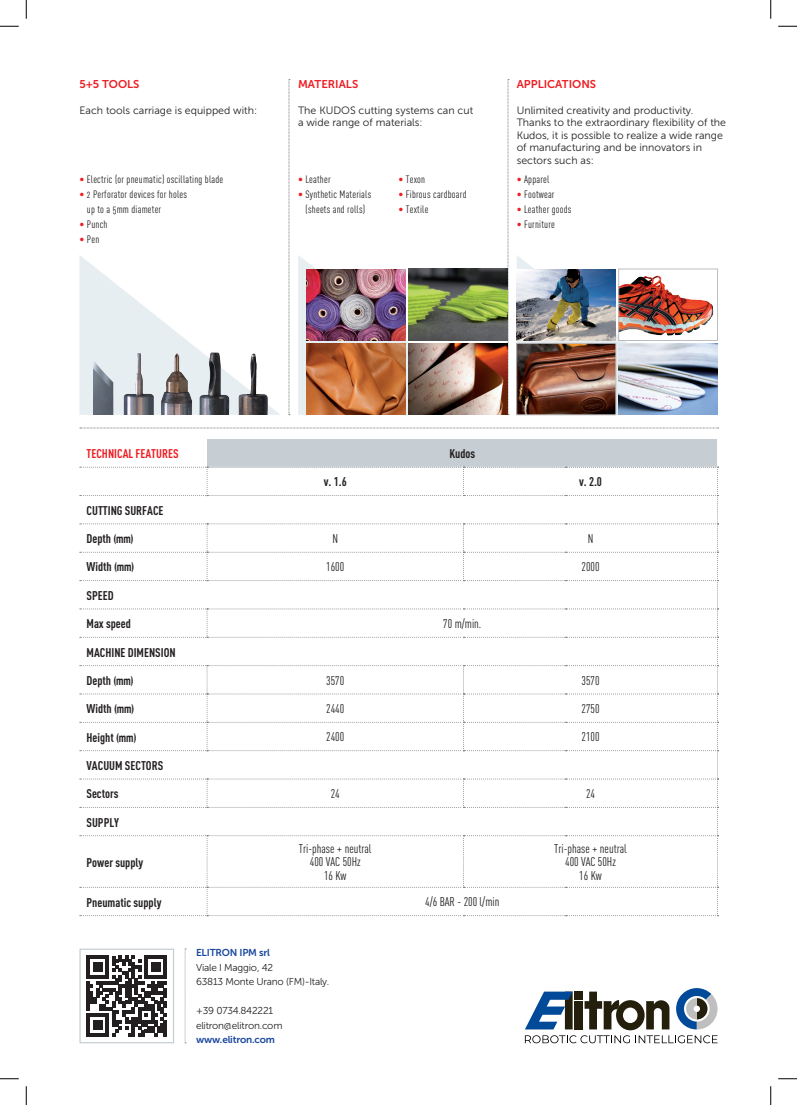
<style>
.page{position:relative;width:797px;height:1105px;background:#fff}
.page>*{position:absolute;margin:0;border:0;box-sizing:border-box;transform-origin:0 0}
.t1{font:700 12.5px "DIN Cond";color:#231f20}
.t2{font:12.5px/13.8px "DIN Cond";color:#231f20;text-align:center}
.t3{font:700 12.5px "DIN Cond";color:#ee1d23}
.t4{font:11.25px "Museo Sans 700";color:#ee1d23}
.t5{font:10.62px/12.5px "Museo Sans 300";color:#231f20}
.t6{font:10.62px/15px "DIN Cond Regular Alternate";letter-spacing:.02em;color:#231f20;text-align:center}
.t7{font:10px/14.5px "Museo Sans 300";letter-spacing:-.02em;color:#231f20}
.t8{font:10px "Museo Sans 700";letter-spacing:-.02em;color:#1b489e}
.s1{color:#ee1d23}
.s2{font-family:"DIN Condensed"}
</style>
<div class="page">
<svg style="left:516px;top:255px;width:202px;height:160px"></svg>
<svg style="left:298px;top:255px;width:201px;height:160px"></svg>
<svg style="left:79px;top:255px;width:201px;height:160px"></svg>
<svg style="left:289px;top:79px;width:1px;height:336px"></svg>
<svg style="left:80px;top:428px;width:638px;height:1px"></svg>
<svg style="left:508px;top:79px;width:1px;height:336px"></svg>
<svg style="left:80px;top:439px;width:638px;height:477px"></svg>
<svg style="left:185px;top:949px;width:1px;height:94px"></svg>
<svg style="left:86px;top:956px;width:81px;height:80px"></svg>
<div style="left:79px;top:949px;width:95px;height:94px;border:1px solid #c6ced4"></div>
<img style="left:516px;top:269px;width:100px;height:71px">
<img style="left:306px;top:269px;width:100px;height:71px">
<img style="left:620px;top:271px;width:95px;height:68px">
<div style="left:618px;top:269px;width:100px;height:72px;border:1px solid #bcbdc0"></div>
<img style="left:408px;top:269px;width:99px;height:71px">
<img style="left:518px;top:345px;width:96px;height:68px">
<div style="left:516px;top:343px;width:100px;height:72px;border:1px solid #bcbdc0"></div>
<img style="left:306px;top:343px;width:100px;height:72px">
<img style="left:618px;top:343px;width:99px;height:72px">
<img style="left:408px;top:343px;width:99px;height:72px">
<img style="left:94px;top:344px;width:178px;height:71px">
<svg style="left:525px;top:988px;width:192px;height:55px"></svg>
<svg style="left:0;top:25px;width:19px;height:2px"></svg>
<svg style="left:778px;top:25px;width:19px;height:2px"></svg>
<svg style="left:0;top:1078px;width:19px;height:1px"></svg>
<svg style="left:778px;top:1078px;width:19px;height:1px"></svg>
<svg style="left:25px;top:0;width:2px;height:19px"></svg>
<svg style="left:25px;top:1086px;width:2px;height:19px"></svg>
<svg style="left:770px;top:0;width:1px;height:19px"></svg>
<svg style="left:770px;top:1086px;width:1px;height:19px"></svg>
<p class="t4" style="left:79px;top:78px;width:62px">5+5 TOOLS</p>
<p class="t4" style="left:298px;top:78px;width:62px">MATERIALS</p>
<p class="t4" style="left:516px;top:78px;width:81px">APPLICATIONS</p>
<p class="t5" style="left:79px;top:104px;width:179px">Each tools carriage is equipped with:</p>
<p class="t5" style="left:298px;top:104px;width:177px">The KUDOS cutting systems can cut a wide range of materials:</p>
<p class="t5" style="left:516px;top:104px;width:211px">Unlimited creativity and productivity.<br>Thanks to the extraordinary flexibility of the Kudos, it is possible to realize a wide range of manufacturing and be innovators in sectors such as:</p>
<p class="t6" style="left:298px;top:171px;width:34px"><span class="s1">•</span> Leather</p>
<p class="t6" style="left:298px;top:186px;width:75px"><span class="s1">•</span> Synthetic Materials (sheets and rolls)</p>
<p class="t6" style="left:79px;top:171px;width:145px"><span class="s1">•</span> Electric (or pneumatic) oscillating blade</p>
<p class="t6" style="left:87px;top:186px;width:101px;text-align:left;text-indent:-8px"><span class="s1">•</span> 2 Perforator devices for holes up to a 5mm diameter</p>
<p class="t6" style="left:79px;top:216px;width:30px"><span class="s1">•</span> Punch</p>
<p class="t6" style="left:79px;top:231px;width:21px"><span class="s1">•</span> Pen</p>
<p class="t6" style="left:398px;top:171px;width:28px"><span class="s1">•</span> Texon</p>
<p class="t6" style="left:398px;top:186px;width:70px"><span class="s1">•</span> Fibrous cardboard</p>
<p class="t6" style="left:398px;top:201px;width:31px"><span class="s1">•</span> Textile</p>
<p class="t6" style="left:516px;top:171px;width:34px"><span class="s1">•</span> Apparel</p>
<p class="t6" style="left:516px;top:186px;width:39px"><span class="s1">•</span> Footwear</p>
<p class="t6" style="left:516px;top:201px;width:56px"><span class="s1">•</span> Leather goods</p>
<p class="t6" style="left:516px;top:216px;width:40px"><span class="s1">•</span> Furniture</p>
<p class="t3" style="left:86px;top:446px;width:94px">TECHNICAL FEATURES</p>
<p class="t1" style="left:449px;top:446px;width:27px">Kudos</p>
<p class="t1" style="left:324px;top:474px;width:24px">v. 1.6</p>
<p class="t1" style="left:579px;top:474px;width:24px">v. 2.0</p>
<p class="t1" style="left:86px;top:503px;width:79px">CUTTING SURFACE</p>
<p class="t1" style="left:86px;top:531px;width:49px">Depth <span class="s2">(mm)</span></p>
<p class="t2" style="left:332px;top:532px;width:7px">N</p>
<p class="t2" style="left:587px;top:532px;width:7px">N</p>
<p class="t1" style="left:86px;top:559px;width:49px">Width <span class="s2">(mm)</span></p>
<p class="t2" style="left:326px;top:560px;width:20px">1600</p>
<p class="t2" style="left:581px;top:560px;width:20px">2000</p>
<p class="t1" style="left:86px;top:588px;width:29px">SPEED</p>
<p class="t1" style="left:86px;top:616px;width:46px">Max speed</p>
<p class="t2" style="left:443px;top:617px;width:40px">70 m/min.</p>
<p class="t1" style="left:86px;top:644px;width:91px">MACHINE DIMENSION</p>
<p class="t1" style="left:86px;top:673px;width:49px">Depth <span class="s2">(mm)</span></p>
<p class="t2" style="left:326px;top:673px;width:20px">3570</p>
<p class="t2" style="left:581px;top:673px;width:20px">3570</p>
<p class="t1" style="left:86px;top:701px;width:49px">Width <span class="s2">(mm)</span></p>
<p class="t2" style="left:326px;top:702px;width:20px">2440</p>
<p class="t2" style="left:581px;top:702px;width:20px">2750</p>
<p class="t1" style="left:86px;top:729px;width:51px">Height <span class="s2">(mm)</span></p>
<p class="t2" style="left:326px;top:730px;width:20px">2400</p>
<p class="t2" style="left:581px;top:730px;width:20px">2100</p>
<p class="t1" style="left:86px;top:758px;width:78px">VACUUM SECTORS</p>
<p class="t1" style="left:86px;top:786px;width:34px">Sectors</p>
<p class="t2" style="left:331px;top:787px;width:11px">24</p>
<p class="t2" style="left:586px;top:787px;width:11px">24</p>
<p class="t1" style="left:86px;top:814px;width:34px">SUPPLY</p>
<p class="t1" style="left:86px;top:854px;width:58px">Power supply</p>
<p class="t2" style="left:299px;top:841px;width:74px">Tri-phase + neutral<br>400 VAC 50Hz<br>16 Kw</p>
<p class="t2" style="left:554px;top:841px;width:74px">Tri-phase + neutral<br>400 VAC 50Hz<br>16 Kw</p>
<p class="t1" style="left:86px;top:894px;width:77px">Pneumatic supply</p>
<p class="t2" style="left:425px;top:895px;width:76px">4/6 BAR - 200 l/min</p>
<p class="t8" style="left:196px;top:947px;width:75px">ELITRON IPM srl</p>
<p class="t7" style="left:196px;top:960px;width:135px">Viale I Maggio, 42<br>63813 Monte Urano (FM)-Italy.</p>
<p class="t7" style="left:196px;top:1003px;width:88px">+39 0734.842221 elitron@elitron.com</p>
<p class="t8" style="left:196px;top:1034px;width:80px">www.elitron.com</p>
</div>
